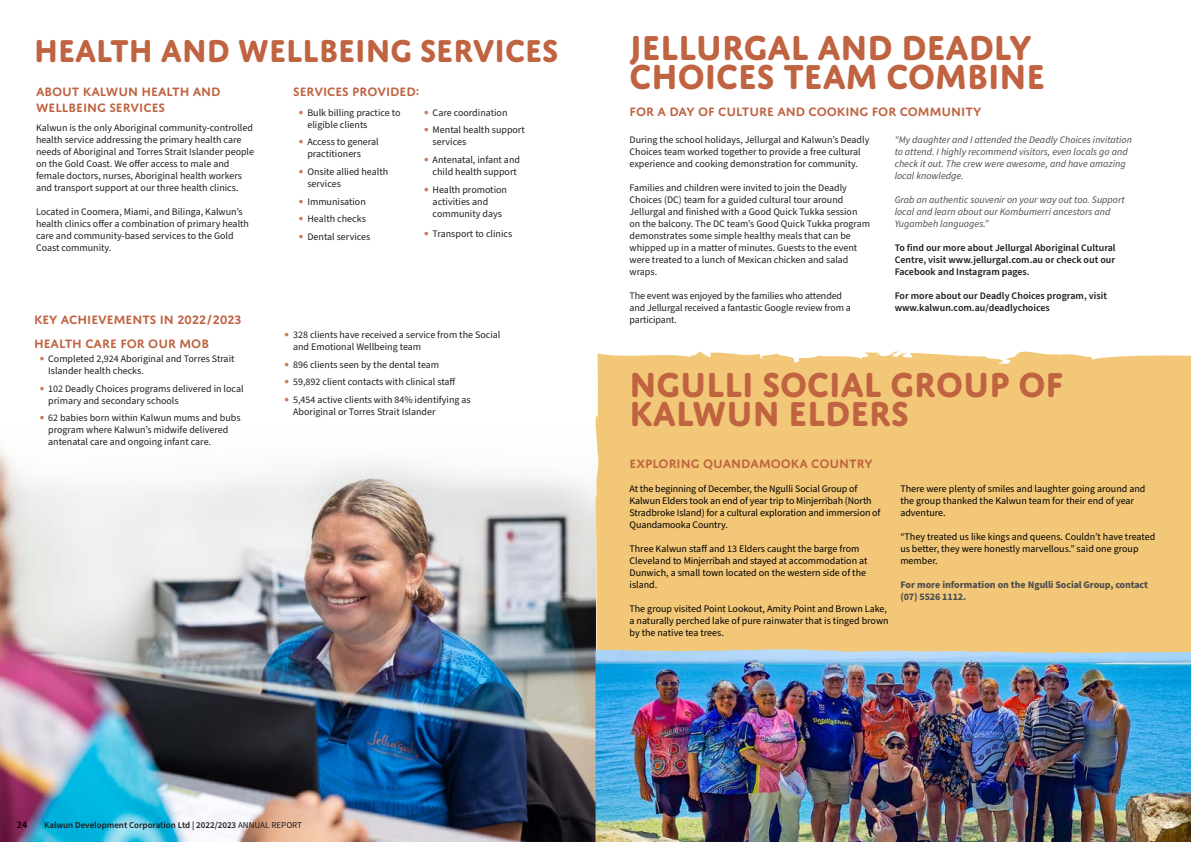
<style>
.page{position:relative;width:1191px;height:842px;background:#fff}
.page>*{position:absolute;margin:0;border:0;box-sizing:border-box;transform-origin:0 0}
.Story_Heading{font:700 37px/29px "Domus Titling";color:#bf6341;scale:.95 1}
.Heading_1{font:700 33.8px "Domus Titling";color:#bf6341;scale:.95 1}
.Heading_2{font:600 13px/15.6px "Domus Titling";color:#bf6341}
.Body_Copy{font:10px/12px "Source Sans Pro";color:#201e1e}
.Body_Copy_copy{font:10px/12px "Source Sans Pro";color:#000}
.Body_Copy-2{font:italic 10px/12px "Source Sans Pro";color:#4d4d4f}
.Body_Copy-3{font:600 10px/12px "Source Sans Pro";color:#201e1e;text-align:justify}
.Body_Copy_copy-2{font:700 10px/12px "Source Sans Pro";letter-spacing:-.01em;color:#4d4d4f}
.t1{font:600 10px "Source Sans Pro";color:#000}
.t2{font:600 10px "Source Sans Pro";color:#fff}
.t3{font:600 9px "Source Sans Pro";color:#201e1e}
.s1{font-weight:700;font-size:13px;color:#c97a5e}
.s2{font-weight:400}
</style>
<div class="page">
<img style="left:0;top:447px;width:595px;height:395px">
<div style="left:595px;top:351px;width:596px;height:298px;background:#f2c777"></div>
<img style="left:595px;top:649px;width:596px;height:193px">
<p class="Heading_1" style="left:34px;top:30px;width:553px">HEALTH AND WELLBEING SERVICES</p>
<p class="Heading_2" style="left:293px;top:84px;width:128px">SERVICES PROVIDED:</p>
<p class="Body_Copy" style="left:307px;top:107px;width:95px;text-indent:-9px"><span class="s1">•</span> Bulk billing practice to eligible clients</p>
<p class="Body_Copy" style="left:307px;top:136px;width:73px;text-indent:-9px"><span class="s1">•</span> Access to general practitioners</p>
<p class="Body_Copy" style="left:307px;top:166px;width:82px;text-indent:-9px"><span class="s1">•</span> Onsite allied health services</p>
<p class="Body_Copy" style="left:299px;top:196px;width:68px"><span class="s1">•</span> Immunisation</p>
<p class="Body_Copy" style="left:299px;top:213px;width:68px"><span class="s1">•</span> Health checks</p>
<p class="Body_Copy" style="left:299px;top:231px;width:73px"><span class="s1">•</span> Dental services</p>
<p class="Heading_2" style="left:36px;top:84px;width:186px">ABOUT KALWUN HEALTH AND<br>WELLBEING SERVICES</p>
<p class="Body_Copy" style="left:36px;top:122px;width:220px">Kalwun is the only Aboriginal community-controlled health service addressing the primary health care needs of Aboriginal and Torres Strait Islander people on the Gold Coast. We offer access to male and female doctors, nurses, Aboriginal health workers and transport support at our three health clinics.</p>
<p class="Body_Copy" style="left:36px;top:206px;width:214px">Located in Coomera, Miami, and Bilinga, Kalwun’s health clinics offer a combination of primary health care and community-based services to the Gold Coast community.</p>
<p class="Body_Copy" style="left:424px;top:107px;width:85px"><span class="s1">•</span> Care coordination</p>
<p class="Body_Copy" style="left:432px;top:124px;width:94px;text-indent:-9px"><span class="s1">•</span> Mental health support services</p>
<p class="Body_Copy" style="left:424px;top:154px;width:97px;text-align:center"><span class="s1">•</span> Antenatal, infant and child health support</p>
<p class="Body_Copy" style="left:432px;top:184px;width:76px;text-indent:-9px"><span class="s1">•</span> Health promotion activities and community days</p>
<p class="Body_Copy" style="left:424px;top:228px;width:90px"><span class="s1">•</span> Transport to clinics</p>
<p class="Heading_2" style="left:34px;top:312px;width:209px">KEY ACHIEVEMENTS IN 2022/2023</p>
<p class="Heading_2" style="left:34px;top:336px;width:176px">HEALTH CARE FOR OUR MOB</p>
<p class="Body_Copy" style="left:48px;top:353px;width:188px;text-indent:-9px"><span class="s1">•</span> Completed 2,924 Aboriginal and Torres Strait<br>Islander health checks.</p>
<p class="Body_Copy" style="left:48px;top:383px;width:197px;text-indent:-9px"><span class="s1">•</span> 102 Deadly Choices programs delivered in local primary and secondary schools</p>
<p class="Body_Copy" style="left:48px;top:412px;width:194px;text-indent:-9px"><span class="s1">•</span> 62 babies born within Kalwun mums and bubs program where Kalwun’s midwife delivered antenatal care and ongoing infant care.</p>
<p class="Body_Copy" style="left:293px;top:329px;width:209px;text-indent:-9px"><span class="s1">•</span> 328 clients have received a service from the Social and Emotional Wellbeing team</p>
<p class="Body_Copy" style="left:285px;top:359px;width:156px"><span class="s1">•</span> 896 clients seen by the dental team</p>
<p class="Body_Copy" style="left:285px;top:376px;width:172px"><span class="s1">•</span> 59,892 client contacts with clinical staff</p>
<p class="Body_Copy" style="left:293px;top:394px;width:179px;text-indent:-9px"><span class="s1">•</span> 5,454 active clients with 84% identifying as<br>Aboriginal or Torres Strait Islander</p>
<p class="Story_Heading" style="left:629px;top:32px;width:439px">JELLURGAL AND DEADLY<br>CHOICES TEAM COMBINE</p>
<p class="Heading_2" style="left:629px;top:104px;width:353px">FOR A DAY OF CULTURE AND COOKING FOR COMMUNITY</p>
<p class="Body_Copy" style="left:629px;top:134px;width:241px">During the school holidays, Jellurgal and Kalwun’s Deadly<br>Choices team worked together to provide a free cultural experience and cooking demonstration for community.</p>
<p class="Body_Copy" style="left:629px;top:182px;width:242px">Families and children were invited to join the Deadly Choices (DC) team for a guided cultural tour around Jellurgal and finished with a Good Quick Tukka session on the balcony. The DC team’s Good Quick Tukka program demonstrates some simple healthy meals that can be whipped up in a matter of minutes. Guests to the event were treated to a lunch of Mexican chicken and salad wraps.</p>
<p class="Body_Copy" style="left:629px;top:290px;width:223px">The event was enjoyed by the families who attended and Jellurgal received a fantastic Google review from a participant.</p>
<p class="Body_Copy-2" style="left:894px;top:134px;width:239px">“My daughter and I attended the Deadly Choices invitation to attend. I highly recommend visitors, even locals go and check it out. The crew were awesome, and have amazing local knowledge.</p>
<p class="Body_Copy-2" style="left:894px;top:194px;width:232px">Grab an authentic souvenir on your way out too. Support local and learn about our Kombumerri ancestors and<br>Yugambeh languages.”</p>
<p class="Body_Copy-3" style="left:894px;top:242px;width:222px">To find our more about Jellurgal Aboriginal Cultural Centre, visit www.jellurgal.com.au or check out our Facebook and Instagram pages.</p>
<p class="Body_Copy-3" style="left:894px;top:290px;width:214px">For more about our Deadly Choices program, visit www.kalwun.com.au/deadlychoices</p>
<p class="Story_Heading" style="left:629px;top:369px;width:458px">NGULLI SOCIAL GROUP OF<br>KALWUN ELDERS</p>
<p class="Heading_2" style="left:629px;top:456px;width:245px">EXPLORING QUANDAMOOKA COUNTRY</p>
<p class="Body_Copy_copy" style="left:629px;top:483px;width:252px">At the beginning of December, the Ngulli Social Group of Kalwun Elders took an end of year trip to Minjerribah (North Stradbroke Island) for a cultural exploration and immersion of Quandamooka Country.</p>
<p class="Body_Copy_copy" style="left:629px;top:543px;width:239px">Three Kalwun staff and 13 Elders caught the barge from Cleveland to Minjerribah and stayed at accommodation at Dunwich, a small town located on the western side of the island.</p>
<p class="Body_Copy_copy" style="left:629px;top:603px;width:261px">The group visited Point Lookout, Amity Point and Brown Lake, a naturally perched lake of pure rainwater that is tinged brown by the native tea trees.</p>
<p class="Body_Copy_copy" style="left:900px;top:483px;width:247px">There were plenty of smiles and laughter going around and the group thanked the Kalwun team for their end of year adventure.</p>
<p class="Body_Copy_copy" style="left:900px;top:531px;width:256px">“They treated us like kings and queens. Couldn’t have treated us better, they were honestly marvellous.” said one group member.</p>
<p class="Body_Copy_copy-2" style="left:900px;top:579px;width:249px">For more information on the Ngulli Social Group, contact (07) 5526 1112.</p>
<p class="t1" style="left:17px;top:818px;width:12px">24</p>
<p class="t3" style="left:44px;top:819px;width:260px">Kalwun Development Corporation Ltd | 2022/2023 <span class="s2">ANNUAL REPORT</span></p>
<p class="t2" style="left:1163px;top:818px;width:12px">25</p>
</div>
